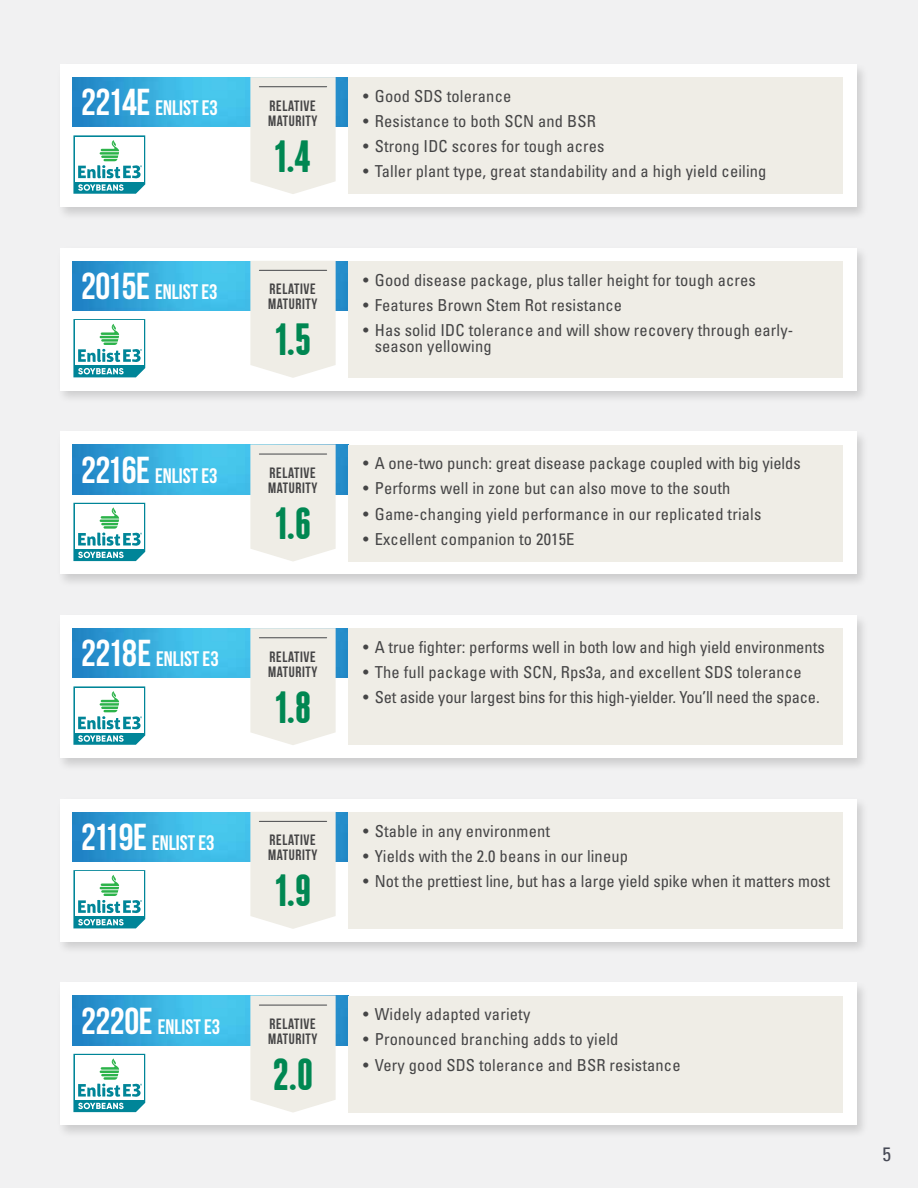
<style>
.page{position:relative;width:918px;height:1188px;background:#f1f1f2}
.page>*{position:absolute;margin:0;border:0;box-sizing:border-box;transform-origin:0 0}
.t1{font:700 45px "Franchise";color:#008752}
.t2{font:21px "Bebas Neue";color:#fff}
.t3{font:condensed 19.5px "Univers";color:#474a56}
.t4{font:condensed 16.5px/16.5px "Univers";letter-spacing:.01em;color:#454546}
.t5{font:condensed 16.5px "Univers";letter-spacing:-.01em;color:#454546}
.t6{font:15px/15px "Bebas Neue";letter-spacing:.04em;color:#454546}
.s1{font-size:37.5px}
</style>
<div class="page">
<div style="left:56px;top:62px;width:813px;height:158px;background:#000;opacity:.15"></div>
<div style="left:61px;top:64px;width:794px;height:143px;background:#fff"></div>
<img style="left:72px;top:78px;width:276px;height:49px">
<div style="left:348px;top:78px;width:495px;height:116px;background:#efede6"></div>
<svg style="left:250px;top:77px;width:86px;height:117px;background:#eeede7"></svg>
<hr style="left:259px;top:86px;width:68px;height:1px;background:#58595b">
<svg style="left:73px;top:135px;width:72px;height:59px"></svg>
<div style="left:56px;top:429px;width:813px;height:159px;background:#000;opacity:.15"></div>
<div style="left:61px;top:431px;width:794px;height:143px;background:#fff"></div>
<img style="left:72px;top:445px;width:276px;height:49px">
<div style="left:348px;top:445px;width:495px;height:117px;background:#efede6"></div>
<svg style="left:250px;top:444px;width:86px;height:117px;background:#eeede7"></svg>
<hr style="left:259px;top:453px;width:68px;height:2px;background:#58595b">
<svg style="left:73px;top:503px;width:72px;height:58px"></svg>
<div style="left:56px;top:796px;width:813px;height:159px;background:#000;opacity:.15"></div>
<div style="left:61px;top:799px;width:794px;height:142px;background:#fff"></div>
<img style="left:72px;top:812px;width:276px;height:50px">
<div style="left:348px;top:812px;width:495px;height:117px;background:#efede6"></div>
<svg style="left:250px;top:812px;width:86px;height:117px;background:#efede7"></svg>
<hr style="left:259px;top:821px;width:68px;height:1px;background:#58595b">
<svg style="left:73px;top:870px;width:72px;height:58px"></svg>
<div style="left:56px;top:245px;width:813px;height:159px;background:#000;opacity:.15"></div>
<div style="left:61px;top:248px;width:794px;height:142px;background:#fff"></div>
<img style="left:72px;top:261px;width:276px;height:50px">
<div style="left:348px;top:261px;width:495px;height:117px;background:#efede6"></div>
<svg style="left:250px;top:261px;width:86px;height:117px;background:#efede7"></svg>
<hr style="left:259px;top:270px;width:68px;height:1px;background:#58595b">
<svg style="left:73px;top:319px;width:72px;height:58px"></svg>
<div style="left:56px;top:613px;width:813px;height:159px;background:#000;opacity:.15"></div>
<div style="left:61px;top:615px;width:794px;height:143px;background:#fff"></div>
<img style="left:72px;top:629px;width:276px;height:49px">
<div style="left:348px;top:629px;width:495px;height:116px;background:#efede6"></div>
<svg style="left:250px;top:628px;width:86px;height:117px;background:#eeede7"></svg>
<hr style="left:259px;top:637px;width:68px;height:1px;background:#58595b">
<svg style="left:73px;top:686px;width:72px;height:59px"></svg>
<div style="left:56px;top:980px;width:813px;height:159px;background:#000;opacity:.15"></div>
<div style="left:61px;top:983px;width:794px;height:142px;background:#fff"></div>
<img style="left:72px;top:996px;width:276px;height:49px">
<div style="left:348px;top:996px;width:495px;height:117px;background:#efede6"></div>
<svg style="left:250px;top:996px;width:86px;height:117px;background:#eeede7"></svg>
<hr style="left:259px;top:1005px;width:68px;height:1px;background:#58595b">
<svg style="left:73px;top:1054px;width:72px;height:58px"></svg>
<p class="t2" style="left:81px;top:96px;width:138px"><span class="s1">2214E</span> ENLIST E3</p>
<p class="t6" style="left:268px;top:98px;width:51px">RELATIVE<br>MATURITY</p>
<h1 class="t1" style="left:274px;top:135px;width:39px">1.4</h1>
<p class="t4" style="left:363px;top:88px;width:150px">• Good SDS tolerance</p>
<p class="t4" style="left:363px;top:113px;width:234px">• Resistance to both SCN and BSR</p>
<p class="t4" style="left:363px;top:138px;width:243px">• Strong IDC scores for tough acres</p>
<p class="t4" style="left:363px;top:163px;width:405px">• Taller plant type, great standability and a high yield ceiling</p>
<p class="t2" style="left:81px;top:280px;width:138px"><span class="s1">2015E</span> ENLIST E3</p>
<p class="t6" style="left:268px;top:281px;width:51px">RELATIVE<br>MATURITY</p>
<h1 class="t1" style="left:274px;top:319px;width:38px">1.5</h1>
<p class="t4" style="left:363px;top:271px;width:394px">• Good disease package, plus taller height for tough acres</p>
<p class="t4" style="left:363px;top:296px;width:261px">• Features Brown Stem Rot resistance</p>
<p class="t4" style="left:375px;top:322px;width:420px;text-indent:-12px">• Has solid IDC tolerance and will show recovery through early&shy;season yellowing</p>
<p class="t2" style="left:81px;top:464px;width:138px"><span class="s1">2216E</span> ENLIST E3</p>
<p class="t6" style="left:268px;top:465px;width:51px">RELATIVE<br>MATURITY</p>
<h1 class="t1" style="left:274px;top:502px;width:38px">1.6</h1>
<p class="t4" style="left:363px;top:455px;width:439px">• A one-two punch: great disease package coupled with big yields</p>
<p class="t4" style="left:363px;top:480px;width:369px">• Performs well in zone but can also move to the south</p>
<p class="t4" style="left:363px;top:505px;width:400px">• Game-changing yield performance in our replicated trials</p>
<p class="t4" style="left:363px;top:530px;width:213px">• Excellent companion to 2015E</p>
<p class="t2" style="left:81px;top:647px;width:139px"><span class="s1">2218E</span> ENLIST E3</p>
<p class="t6" style="left:268px;top:649px;width:51px">RELATIVE<br>MATURITY</p>
<h1 class="t1" style="left:274px;top:686px;width:38px">1.8</h1>
<p class="t4" style="left:363px;top:639px;width:463px">• A true fighter: performs well in both low and high yield environments</p>
<p class="t4" style="left:363px;top:664px;width:440px">• The full package with SCN, Rps3a, and excellent SDS tolerance</p>
<p class="t5" style="left:363px;top:687px;width:458px">• Set aside your largest bins for this high-yielder. You’ll need the space.</p>
<p class="t2" style="left:81px;top:831px;width:135px"><span class="s1">2119E</span> ENLIST E3</p>
<p class="t6" style="left:268px;top:832px;width:51px">RELATIVE<br>MATURITY</p>
<h1 class="t1" style="left:274px;top:870px;width:38px">1.9</h1>
<p class="t4" style="left:363px;top:822px;width:189px">• Stable in any environment</p>
<p class="t4" style="left:363px;top:847px;width:267px">• Yields with the 2.0 beans in our lineup</p>
<p class="t4" style="left:363px;top:873px;width:469px">• Not the prettiest line, but has a large yield spike when it matters most</p>
<p class="t2" style="left:81px;top:1015px;width:141px"><span class="s1">2220E</span> ENLIST E3</p>
<p class="t6" style="left:268px;top:1016px;width:51px">RELATIVE<br>MATURITY</p>
<h1 class="t1" style="left:272px;top:1053px;width:42px">2.0</h1>
<p class="t4" style="left:363px;top:1006px;width:169px">• Widely adapted variety</p>
<p class="t4" style="left:363px;top:1031px;width:257px">• Pronounced branching adds to yield</p>
<p class="t4" style="left:363px;top:1056px;width:319px">• Very good SDS tolerance and BSR resistance</p>
<p class="t3" style="left:882px;top:1142px;width:10px">5</p>
</div>
